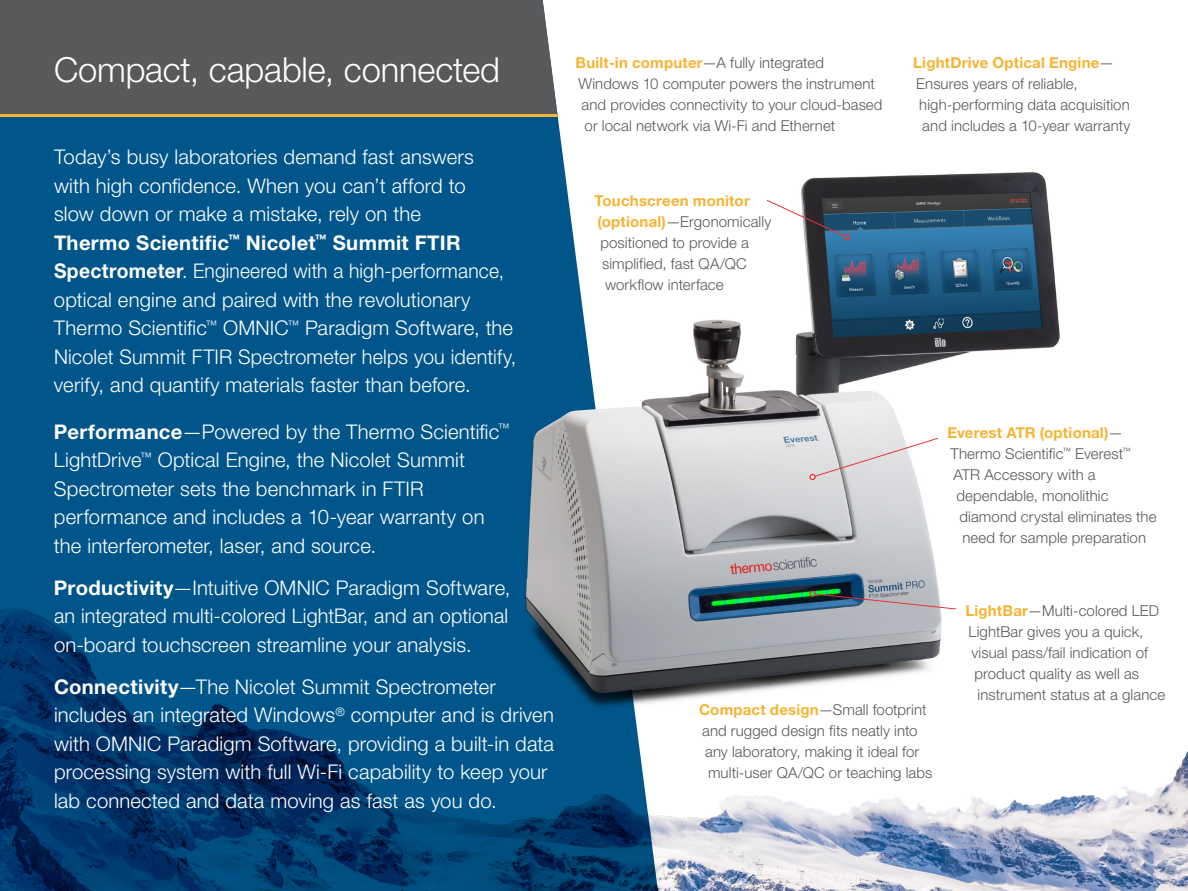
<style>
.page{position:relative;width:1188px;height:891px;background:#fff}
.page>*{position:absolute;margin:0;border:0;box-sizing:border-box;transform-origin:0 0}
.t1{font:300 34.5px "Helvetica Neue LT Std";letter-spacing:-.005em;color:#fff}
.t2{font:300 20.25px/28.5px "Helvetica Neue LT Std";letter-spacing:.01em;color:#fff}
.t3{font:300 15px "Helvetica Neue LT Std";letter-spacing:.005em;color:#58595b}
.t4{font:700 15px "Helvetica Neue LT Std";letter-spacing:.015em;color:#f6b333}
.s1{font-weight:700}
.s2{font-weight:700;color:#f6b333}
.s3{font-weight:300;color:#58595b}
</style>
<div class="page">
<img style="left:660px;top:751px;width:528px;height:140px">
<div style="left:0;top:117px;width:660px;height:774px;background:#00558a"></div>
<img style="left:507px;top:150px;width:553px;height:581px">
<img style="left:526px;top:175px;width:410px;height:518px">
<svg style="left:814px;top:593px;width:143px;height:17px;background:#959ba5"></svg>
<div style="left:809px;top:590px;width:7px;height:7px;border:1px solid #ee3134;border-radius:2px"></div>
<svg style="left:766px;top:199px;width:79px;height:38px"></svg>
<div style="left:843px;top:234px;width:7px;height:7px;border:1px solid #ee3134;border-radius:2px"></div>
<div style="left:0;top:0;width:558px;height:114px;background:#58595b"></div>
<img style="left:0;top:524px;width:658px;height:367px">
<svg style="left:809px;top:437px;width:130px;height:44px"></svg>
<hr style="left:0;top:114px;width:558px;height:3px;background:#f6b333">
<h1 class="t1" style="left:54px;top:49px;width:448px">Compact, capable, connected</h1>
<p class="t2" style="left:54px;top:142px;width:464px">Today’s busy laboratories demand fast answers<br>with high confidence. When you can’t afford to<br>slow down or make a mistake, rely on the<br><span class="s1">Thermo Scientific</span><sup>™</sup> <span class="s1">Nicolet</span><sup>™</sup> <span class="s1">Summit FTIR Spectrometer</span>. Engineered with a high-performance, optical engine and paired with the revolutionary Thermo Scientific<sup>™</sup> OMNIC<sup>™</sup> Paradigm Software, the Nicolet Summit FTIR Spectrometer helps you identify, verify, and quantify materials faster than before.</p>
<p class="t2" style="left:54px;top:417px;width:457px"><span class="s1">Performance</span>—Powered by the Thermo Scientific<sup>™ </sup>LightDrive<sup>™</sup> Optical Engine, the Nicolet Summit Spectrometer sets the benchmark in FTIR performance and includes a 10-year warranty on the interferometer, laser, and source.</p>
<p class="t2" style="left:54px;top:573px;width:458px;text-align:justify"><span class="s1">Productivity</span>—Intuitive OMNIC Paradigm Software, an integrated multi-colored LightBar, and an optional on-board touchscreen streamline your analysis.</p>
<p class="t2" style="left:54px;top:672px;width:502px"><span class="s1">Connectivity</span>—The Nicolet Summit Spectrometer includes an integrated Windows<sup>®</sup> computer and is driven with OMNIC Paradigm Software, providing a built-in data processing system with full Wi-Fi capability to keep your lab connected and data moving as fast as you do.</p>
<p class="t3" style="left:576px;top:54px;width:250px"><span class="s2">Built-in computer</span>—A fully integrated</p>
<p class="t3" style="left:579px;top:75px;width:298px">Windows 10 computer powers the instrument</p>
<p class="t3" style="left:582px;top:96px;width:302px">and provides connectivity to your cloud-based</p>
<p class="t3" style="left:585px;top:117px;width:252px">or local network via Wi-Fi and Ethernet</p>
<p class="t4" style="left:595px;top:191px;width:157px">Touchscreen monitor</p>
<p class="t3" style="left:598px;top:212px;width:175px"><span class="s2">(optional)</span>—Ergonomically</p>
<p class="t3" style="left:601px;top:233px;width:150px">positioned to provide a</p>
<p class="t3" style="left:602px;top:254px;width:146px">simplified, fast QA/QC</p>
<p class="t3" style="left:605px;top:275px;width:120px">workflow interface</p>
<p class="t4" style="left:913px;top:54px;width:202px">LightDrive Optical Engine<span class="s3">—</span></p>
<p class="t3" style="left:916px;top:75px;width:163px">Ensures years of reliable,</p>
<p class="t3" style="left:919px;top:96px;width:212px">high-performing data acquisition</p>
<p class="t3" style="left:922px;top:117px;width:210px">and includes a 10-year warranty</p>
<p class="t4" style="left:947px;top:424px;width:177px">Everest ATR (optional)<span class="s3">—</span></p>
<p class="t3" style="left:950px;top:445px;width:182px">Thermo Scientific<sup>™</sup> Everest<sup>™</sup></p>
<p class="t3" style="left:954px;top:466px;width:144px">ATR Accessory with a</p>
<p class="t3" style="left:957px;top:487px;width:154px">dependable, monolithic</p>
<p class="t3" style="left:960px;top:508px;width:199px">diamond crystal eliminates the</p>
<p class="t3" style="left:963px;top:529px;width:185px">need for sample preparation</p>
<p class="t3" style="left:699px;top:701px;width:229px"><span class="s2">Compact design</span>—Small footprint</p>
<p class="t3" style="left:702px;top:722px;width:217px">and rugged design fits neatly into</p>
<p class="t3" style="left:705px;top:743px;width:216px">any laboratory, making it ideal for</p>
<p class="t3" style="left:708px;top:764px;width:226px">multi-user QA/QC or teaching labs</p>
<p class="t3" style="left:965px;top:601px;width:195px"><span class="s2">LightBar</span>—Multi-colored LED</p>
<p class="t3" style="left:968px;top:622px;width:176px">LightBar gives you a quick,</p>
<p class="t3" style="left:971px;top:643px;width:178px">visual pass/fail indication of</p>
<p class="t3" style="left:974px;top:664px;width:166px">product quality as well as</p>
<p class="t3" style="left:977px;top:685px;width:189px">instrument status at a glance</p>
</div>
